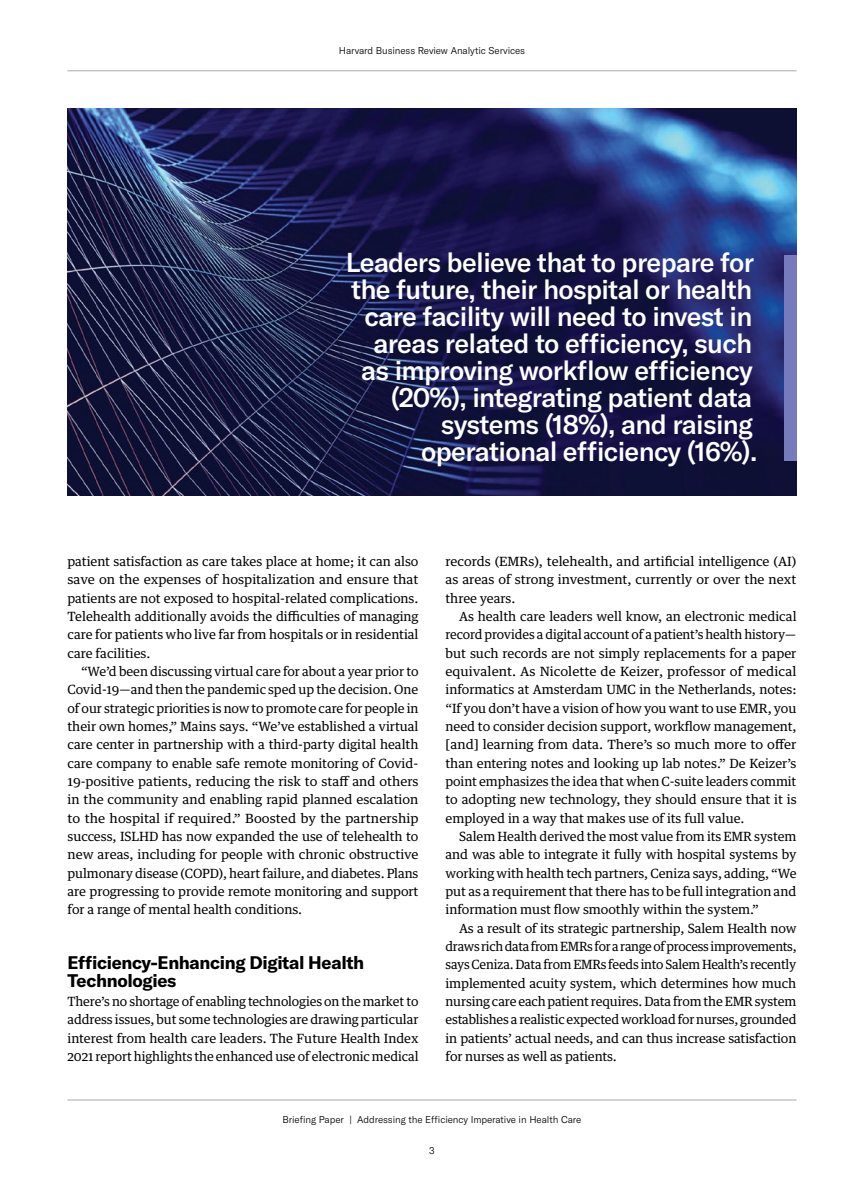
<style>
.page{position:relative;width:864px;height:1188px;background:#fff}
.page>*{position:absolute;margin:0;border:0;box-sizing:border-box;transform-origin:0 0}
.t1{font:500 27px/27px "GT America";letter-spacing:-.025em;color:#fff;text-align:right}
.INT_B-HED{font:700 18px/18px "GT America";letter-spacing:-.02em;color:#000}
.INT_BODY{font:12.75px/18.3px "Guardian Text Egyp HBR";letter-spacing:-.005em;color:#000;text-align:justify}
.INT_BODY_FIRST{font:12.75px/18.3px "Guardian Text Egyp HBR";letter-spacing:-.01em;color:#000;text-align:justify}
.t2{font:300 9.75px "GT America";letter-spacing:-.01em;color:#000}
</style>
<div class="page">
<hr style="left:68px;top:1100px;width:728px;height:1px;background:#a7a9ac">
<hr style="left:68px;top:70px;width:728px;height:1px;background:#a7a9ac">
<img style="left:68px;top:108px;width:728px;height:388px">
<div style="left:784px;top:255px;width:12px;height:205px;background:#777bbb"></div>
<p class="t2" style="left:339px;top:45px;width:188px">Harvard Business Review Analytic Services</p>
<p class="t1" style="left:346px;top:249px;width:413px">Leaders believe that to prepare for the future, their hospital or health care facility will need to invest in areas related to efficiency, such as improving workflow efficiency (20%), integrating patient data systems (18%), and raising operational efficiency (16%).</p>
<p class="INT_BODY" style="left:68px;top:551px;width:353px">patient satisfaction as care takes place at home; it can also save on the expenses of hospitalization and ensure that patients are not exposed to hospital-related complications.<br>Telehealth additionally avoids the difficulties of managing care for patients who live far from hospitals or in residential care facilities.</p>
<p class="INT_BODY" style="left:68px;top:661px;width:353px;text-indent:14px">“We’d been discussing virtual care for about a year prior to Covid-19—and then the pandemic sped up the decision. One of our strategic priorities is now to promote care for people in their own homes,” Mains says. “We’ve established a virtual care center in partnership with a third-party digital health care company to enable safe remote monitoring of Covid-19-positive patients, reducing the risk to staff and others in the community and enabling rapid planned escalation to the hospital if required.” Boosted by the partnership success, ISLHD has now expanded the use of telehealth to new areas, including for people with chronic obstructive pulmonary disease (COPD), heart failure, and diabetes. Plans are progressing to provide remote monitoring and support for a range of mental health conditions.</p>
<p class="INT_B-HED" style="left:68px;top:954px;width:298px">Efficiency-Enhancing Digital Health<br>Technologies</p>
<p class="INT_BODY_FIRST" style="left:68px;top:991px;width:353px">There’s no shortage of enabling technologies on the market to address issues, but some technologies are drawing particular interest from health care leaders. The Future Health Index 2021 report highlights the enhanced use of electronic medical</p>
<p class="INT_BODY_FIRST" style="left:446px;top:551px;width:352px">records (EMRs), telehealth, and artificial intelligence (AI) as areas of strong investment, currently or over the next three years.</p>
<p class="INT_BODY" style="left:446px;top:606px;width:353px;text-indent:14px">As health care leaders well know, an electronic medical record provides a digital account of a patient’s health history— but such records are not simply replacements for a paper equivalent. As Nicolette de Keizer, professor of medical informatics at Amsterdam UMC in the Netherlands, notes: “If you don’t have a vision of how you want to use EMR, you need to consider decision support, workflow management, [and] learning from data. There’s so much more to offer than entering notes and looking up lab notes.” De Keizer’s point emphasizes the idea that when C-suite leaders commit to adopting new technology, they should ensure that it is employed in a way that makes use of its full value.</p>
<p class="INT_BODY" style="left:446px;top:826px;width:353px;text-indent:14px">Salem Health derived the most value from its EMR system and was able to integrate it fully with hospital systems by working with health tech partners, Ceniza says, adding, “We put as a requirement that there has to be full integration and information must flow smoothly within the system.”</p>
<p class="INT_BODY" style="left:446px;top:918px;width:353px;text-indent:14px">As a result of its strategic partnership, Salem Health now draws rich data from EMRs for a range of process improvements, says Ceniza. Data from EMRs feeds into Salem Health’s recently implemented acuity system, which determines how much nursing care each patient requires. Data from the EMR system establishes a realistic expected workload for nurses, grounded in patients’ actual needs, and can thus increase satisfaction for nurses as well as patients.</p>
<p class="t2" style="left:283px;top:1114px;width:300px">Briefing Paper | Addressing the Efficiency Imperative in Health Care</p>
<p class="t2" style="left:429px;top:1145px;width:7px">3</p>
</div>
